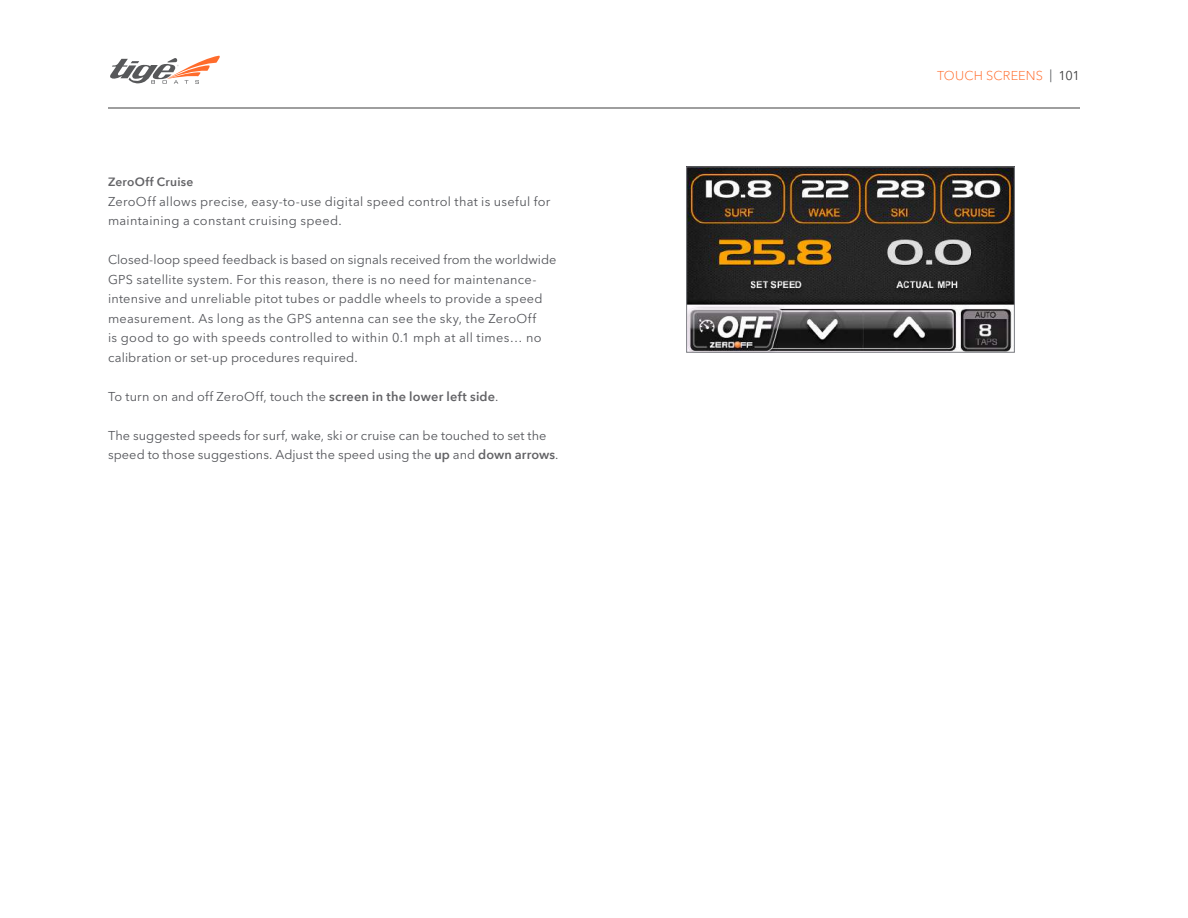
<style>
.page{position:relative;width:1188px;height:918px;background:#fff}
.page>*{position:absolute;margin:0;border:0;box-sizing:border-box;transform-origin:0 0}
.t1{font:12.75px/19.5px "Avenir Next LT Pro";letter-spacing:.02em;color:#54555a}
.t2{font:300 12.75px "Avenir Next LT Pro";letter-spacing:.01em;color:#ff6c2c}
.t3{font:600 12px "Avenir Next";letter-spacing:.02em;color:#636366}
.s1{font-family:"Avenir Next";font-weight:600;color:#636366}
.s2{font-weight:400;color:#54555a}
.s3{font-weight:400;color:#3e3e3f}
</style>
<div class="page">
<svg style="left:110px;top:56px;width:110px;height:28px"></svg>
<hr style="left:108px;top:108px;width:972px;height:1px;background:#3e3e3f">
<img style="left:688px;top:168px;width:325px;height:183px">
<div style="left:686px;top:166px;width:329px;height:187px;border:1px solid #7a7c81"></div>
<p class="t3" style="left:108px;top:172px;width:87px">ZeroOff Cruise</p>
<p class="t1" style="left:108px;top:191px;width:444px">ZeroOff allows precise, easy-to-use digital speed control that is useful for maintaining a constant cruising speed.</p>
<p class="t1" style="left:108px;top:249px;width:450px">Closed-loop speed feedback is based on signals received from the worldwide GPS satellite system. For this reason, there is no need for maintenance&shy;intensive and unreliable pitot tubes or paddle wheels to provide a speed measurement. As long as the GPS antenna can see the sky, the ZeroOff<br>is good to go with speeds controlled to within 0.1 mph at all times… no calibration or set-up procedures required.</p>
<p class="t1" style="left:108px;top:386px;width:392px">To turn on and off ZeroOff, touch the <span class="s1">screen in the lower left side</span>.</p>
<p class="t1" style="left:108px;top:425px;width:452px">The suggested speeds for surf, wake, ski or cruise can be touched to set the speed to those suggestions. Adjust the speed using the <span class="s1">up</span> and <span class="s1">down arrows</span>.</p>
<p class="t2" style="left:937px;top:65px;width:144px">TOUCH SCREENS <span class="s2">|</span> <span class="s3">101</span></p>
</div>
